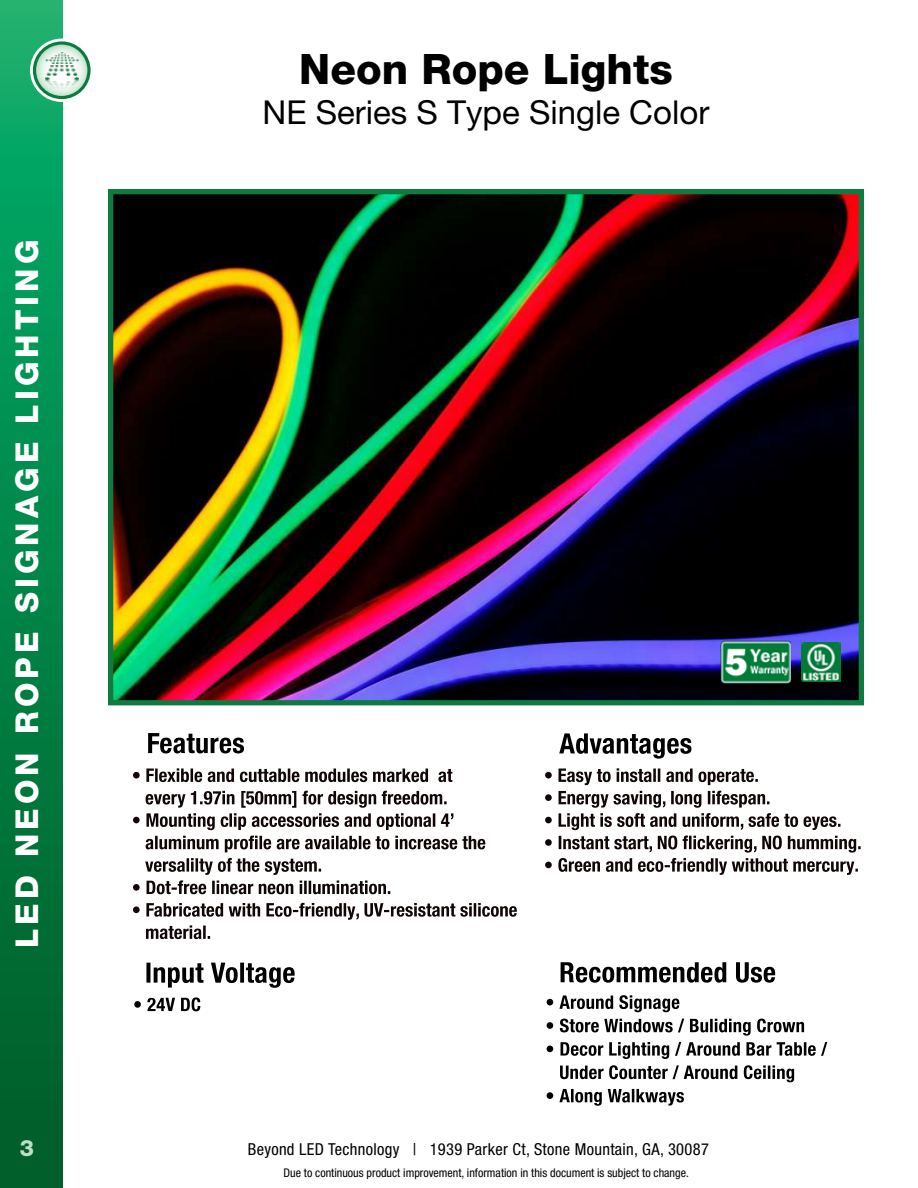
<style>
.page{position:relative;width:918px;height:1188px;background:#fff}
.page>*{position:absolute;margin:0;border:0;box-sizing:border-box;transform-origin:0 0}
.t1{font:800 42px "Helvetica Neue LT Std";color:#000}
.t2{font:33px "Helvetica Neue LT Pro";color:#000}
.t3{font:800 31.5px "Helvetica Neue LT Std";letter-spacing:.13em;color:#fff}
.t4{font:800 22.5px "Helvetica Neue LT Std";color:#bbe1ca}
.t5{font:condensed 16.5px "Helvetica Neue LT Pro";letter-spacing:.02em;color:#000}
.t6{font:condensed 12px "Helvetica Neue LT Pro";color:#000}
</style>
<div class="page">
<svg style="left:0;top:0;width:63px;height:1188px;background:#028448"></svg>
<svg style="left:33px;top:42px;width:57px;height:57px"></svg>
<div style="left:30px;top:39px;width:63px;height:63px;border:6px solid #fff;border-radius:50%"></div>
<svg style="left:34px;top:43px;width:55px;height:55px"></svg>
<div style="left:33px;top:41px;width:58px;height:58px;border:3px solid #0b7c40;border-radius:50%"></div>
<img style="left:45px;top:52px;width:33px;height:36px">
<img style="left:114px;top:195px;width:744px;height:504px">
<img style="left:133px;top:733px;width:728px;height:373px">
<img style="left:223px;top:1056px;width:94px;height:50px">
<img style="left:227px;top:1059px;width:86px;height:46px;border-radius:2px">
<div style="left:108px;top:189px;width:756px;height:516px;border:5px solid #0e7b41"></div>
<img style="left:801px;top:642px;width:40px;height:40px">
<img style="left:721px;top:641px;width:70px;height:42px">
<h3 class="t3" style="left:8px;top:948px;width:710px;rotate:-90deg">LED NEON ROPE SIGNAGE LIGHTING</h3>
<h1 class="t1" style="left:299px;top:44px;width:375px">Neon Rope Lights</h1>
<h2 class="t2" style="left:263px;top:92px;width:448px">NE Series S Type Single Color</h2>
<h3 class="t4" style="left:20px;top:1134px;width:16px">3</h3>
<h3 class="t5" style="left:248px;top:1139px;width:463px">Beyond LED Technology | 1939 Parker Ct, Stone Mountain, GA, 30087</h3>
<p class="t6" style="left:284px;top:1165px;width:407px">Due to continuous product improvement, information in this document is subject to change.</p>
</div>
